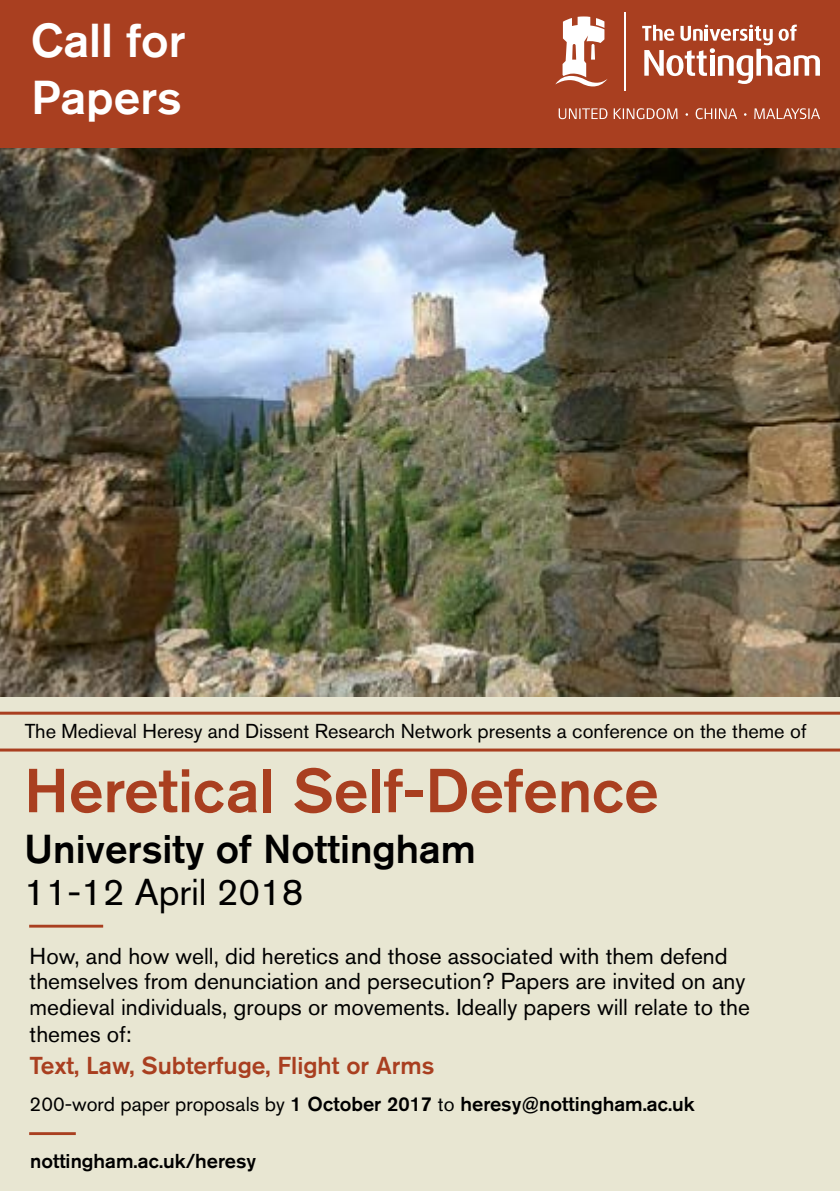
<style>
.page{position:relative;width:840px;height:1191px;background:#fff}
.page>*{position:absolute;margin:0;border:0;box-sizing:border-box;transform-origin:0 0}
.t1{font:500 61.4px "Akzidenz Grotesk BE";color:#a93f20}
.t2{font:500 47.2px/56.6px "Akzidenz Grotesk BE";color:#fff}
.t3{font:500 40px "Akzidenz Grotesk BE";color:#000}
.t4{font:37.2px "Akzidenz Grotesk BE";color:#000}
.t5{font:500 24.2px "Akzidenz Grotesk BE";color:#a93f20}
.t6{font:22.8px/26.2px "Akzidenz Grotesk BE";color:#000}
.t7{font:500 20px "Akzidenz Grotesk BE";color:#000}
.t8{font:20px "Akzidenz Grotesk BE";color:#000}
.s1{font-weight:400}
</style>
<div class="page">
<div style="left:0;top:696px;width:839px;height:495px;background:#e8e6d2"></div>
<div style="left:0;top:0;width:839px;height:149px;background:#a93f20"></div>
<img style="left:0;top:149px;width:839px;height:547px">
<svg style="left:641px;top:25px;width:178px;height:59px"></svg>
<svg style="left:555px;top:16px;width:52px;height:70px"></svg>
<hr style="left:624px;top:12px;width:1px;height:79px;background:#fff">
<svg style="left:558px;top:108px;width:261px;height:11px;background:#be7059"></svg>
<hr style="left:29px;top:924px;width:74px;height:3px;background:#a93f20">
<hr style="left:29px;top:1132px;width:47px;height:3px;background:#a93f20">
<hr style="left:0;top:711px;width:839px;height:3px;background:#a93f20">
<hr style="left:0;top:748px;width:839px;height:3px;background:#a93f20">
<h2 class="t2" style="left:31px;top:11px;width:156px">Call for<br>Papers</h2>
<p class="t8" style="left:25px;top:719px;width:782px">The Medieval Heresy and Dissent Research Network presents a conference on the theme of</p>
<h1 class="t1" style="left:24px;top:753px;width:635px">Heretical Self-Defence</h1>
<h3 class="t3" style="left:24px;top:824px;width:453px">University of Nottingham</h3>
<h3 class="t4" style="left:24px;top:870px;width:281px">11-12 April 2018</h3>
<p class="t6" style="left:30px;top:942px;width:721px">How, and how well, did heretics and those associated with them defend themselves from denunciation and persecution? Papers are invited on any medieval individuals, groups or movements. Ideally papers will relate to the themes of:</p>
<p class="t5" style="left:30px;top:1050px;width:406px">Text, Law, Subterfuge, Flight or Arms</p>
<p class="t7" style="left:30px;top:1091px;width:666px"><span class="s1">200-word paper proposals by</span> 1 October 2017 <span class="s1">to</span> heresy@nottingham.ac.uk</p>
<p class="t7" style="left:30px;top:1148px;width:227px">nottingham.ac.uk/heresy</p>
</div>
